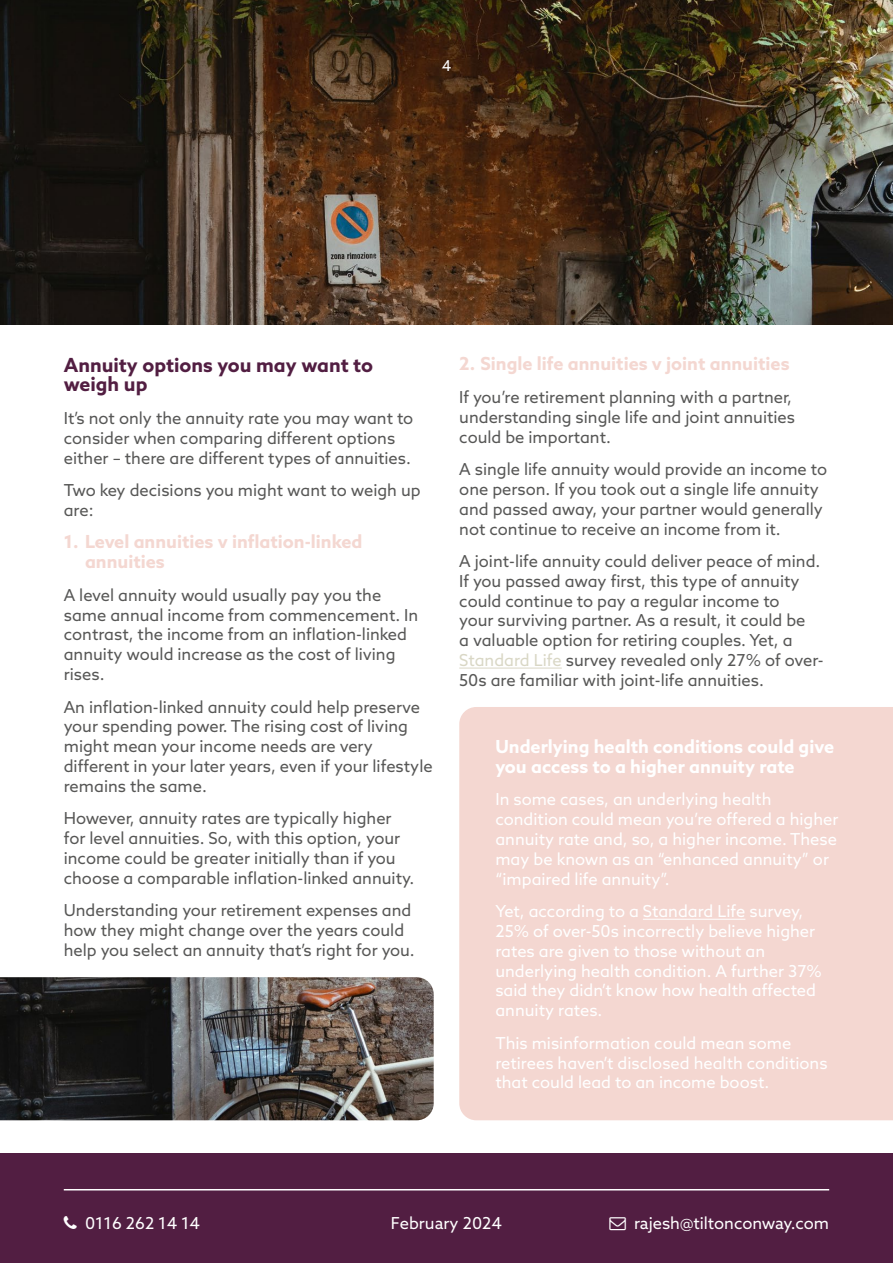
<style>
.page{position:relative;width:893px;height:1263px;background:#fff}
.page>*{position:absolute;margin:0;border:0;box-sizing:border-box;transform-origin:0 0}
.t1{font:700 19.5px/19.8px "Azo Sans";color:#521e42}
.t2{font:700 18px/19.8px "Azo Sans";color:#f4d7d1}
.t3{font:700 18px/19.8px "Azo Sans";color:#fff}
.t4{font:16.5px/19.8px "Azo Sans";color:#575756}
.t5{font:16.5px/19.8px "Azo Sans";color:#fff}
.t6{font:15px "Azo Sans";color:#fff}
.s1{color:#d9d7c5}
</style>
<div class="page">
<img style="left:0;top:0;width:893px;height:324px">
<div style="left:0;top:1153px;width:893px;height:110px;background:#521e42"></div>
<hr style="left:64px;top:1189px;width:765px;height:1px;background:#fff">
<div style="left:459px;top:707px;width:434px;height:413px;background:#f4d7d1"></div>
<hr style="left:643px;top:919px;width:102px;height:1px;background:#fff">
<hr style="left:459px;top:668px;width:103px;height:1px;background:#d9d7c5">
<img style="left:0;top:977px;width:434px;height:143px">
<p class="t6" style="left:442px;top:56px;width:11px">4</p>
<p class="t1" style="left:64px;top:354px;width:311px">Annuity options you may want to weigh up</p>
<p class="t4" style="left:64px;top:408px;width:351px">It’s not only the annuity rate you may want to consider when comparing different options either – there are different types of annuities.</p>
<p class="t4" style="left:64px;top:480px;width:358px">Two key decisions you might want to weigh up are:</p>
<p class="t2" style="left:85px;top:532px;width:279px;text-indent:-21px">1. Level annuities v inflation-linked annuities</p>
<p class="t4" style="left:64px;top:585px;width:356px">A level annuity would usually pay you the same annual income from commencement. In contrast, the income from an inflation-linked annuity would increase as the cost of living rises.</p>
<p class="t4" style="left:64px;top:697px;width:370px">An inflation-linked annuity could help preserve your spending power. The rising cost of living might mean your income needs are very different in your later years, even if your lifestyle remains the same.</p>
<p class="t4" style="left:64px;top:808px;width:352px">However, annuity rates are typically higher for level annuities. So, with this option, your income could be greater initially than if you choose a comparable inflation-linked annuity.</p>
<p class="t4" style="left:64px;top:900px;width:353px">Understanding your retirement expenses and how they might change over the years could help you select an annuity that’s right for you.</p>
<p class="t2" style="left:459px;top:354px;width:332px">2. Single life annuities v joint annuities</p>
<p class="t4" style="left:459px;top:387px;width:337px">If you’re retirement planning with a partner, understanding single life and joint annuities could be important.</p>
<p class="t4" style="left:459px;top:459px;width:369px">A single life annuity would provide an income to one person. If you took out a single life annuity and passed away, your partner would generally not continue to receive an income from it.</p>
<p class="t4" style="left:459px;top:551px;width:366px">A joint-life annuity could deliver peace of mind.<br>If you passed away first, this type of annuity could continue to pay a regular income to<br>your surviving partner. As a result, it could be<br>a valuable option for retiring couples. Yet, a <span class="s1">Standard Life</span> survey revealed only 27% of over-50s are familiar with joint-life annuities.</p>
<p class="t3" style="left:495px;top:736px;width:340px">Underlying health conditions could give you access to a higher annuity rate</p>
<p class="t5" style="left:495px;top:789px;width:345px">In some cases, an underlying health condition could mean you’re offered a higher annuity rate and, so, a higher income. These may be known as an “enhanced annuity” or “impaired life annuity”.</p>
<p class="t5" style="left:495px;top:901px;width:328px">Yet, according to a Standard Life survey, 25% of over-50s incorrectly believe higher rates are given to those without an underlying health condition. A further 37% said they didn’t know how health affected annuity rates.</p>
<p class="t5" style="left:495px;top:1033px;width:334px">This misinformation could mean some retirees haven’t disclosed health conditions that could lead to an income boost.</p>
<p class="t5" style="left:85px;top:1213px;width:117px">0116 262 14 14</p>
<p class="t5" style="left:634px;top:1213px;width:197px">rajesh@tiltonconway.com</p>
<p class="t5" style="left:391px;top:1213px;width:113px">February 2024</p>
</div>
